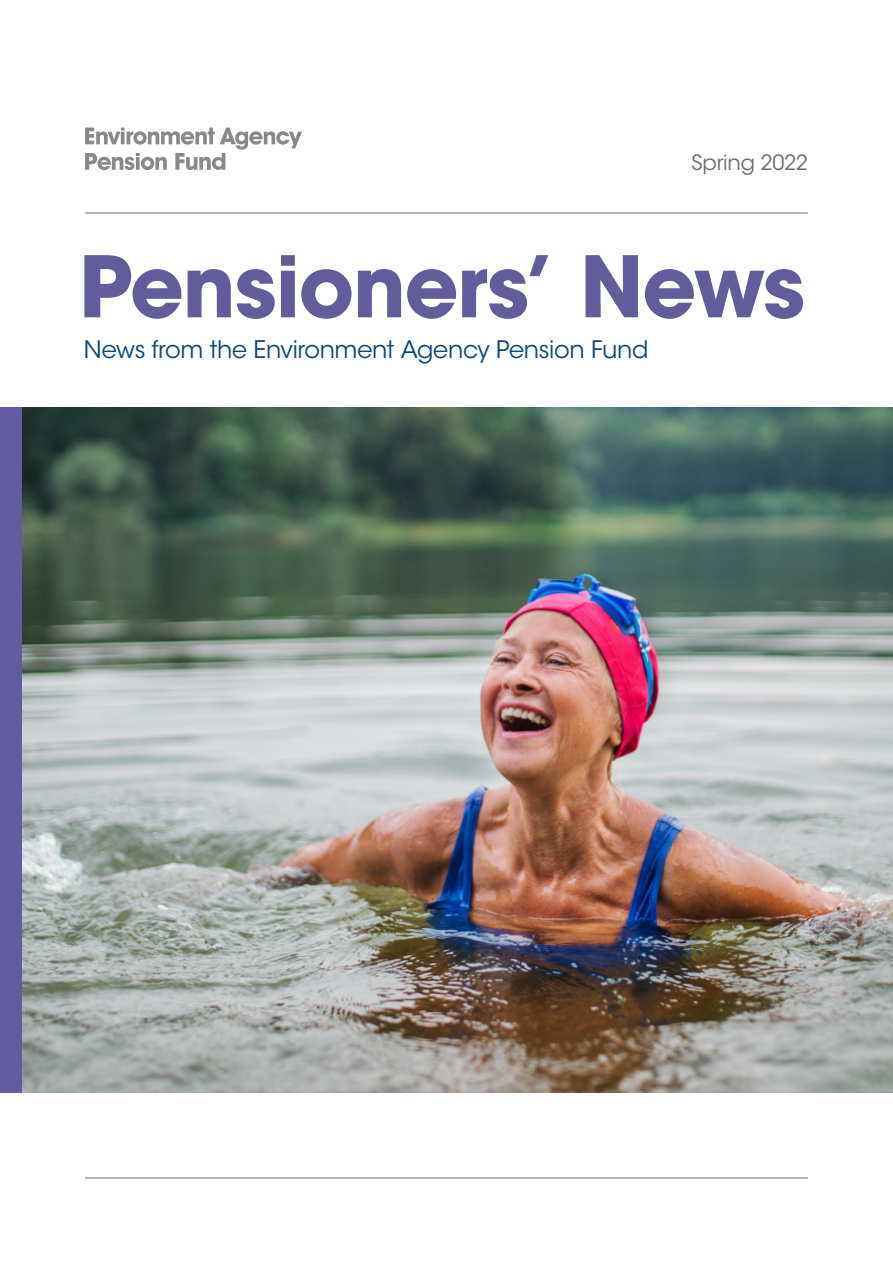
<style>
.page{position:relative;width:893px;height:1263px;background:#fff}
.page>*{position:absolute;margin:0;border:0;box-sizing:border-box;transform-origin:0 0}
.t1{font:700 84px "ITC Avant Garde Std";letter-spacing:-.02em;color:#625c9c}
.t2{font:24px "ITC Avant Garde Std";letter-spacing:-.015em;color:#0d467a}
.t3{font:21px "ITC Avant Garde Std";letter-spacing:-.015em;color:#6c6d70}
</style>
<div class="page">
<hr style="left:85px;top:213px;width:723px;height:1px;background:#6c6d70">
<hr style="left:85px;top:1177px;width:723px;height:1px;background:#6c6d70">
<img style="left:21px;top:407px;width:872px;height:685px">
<div style="left:0;top:407px;width:21px;height:685px;background:#625c9c"></div>
<svg style="left:85px;top:128px;width:217px;height:42px"></svg>
<p class="t3" style="left:691px;top:149px;width:118px">Spring 2022</p>
<p class="t1" style="left:79px;top:232px;width:728px">Pensioners’ News</p>
<p class="t2" style="left:84px;top:335px;width:566px">News from the Environment Agency Pension Fund</p>
</div>
